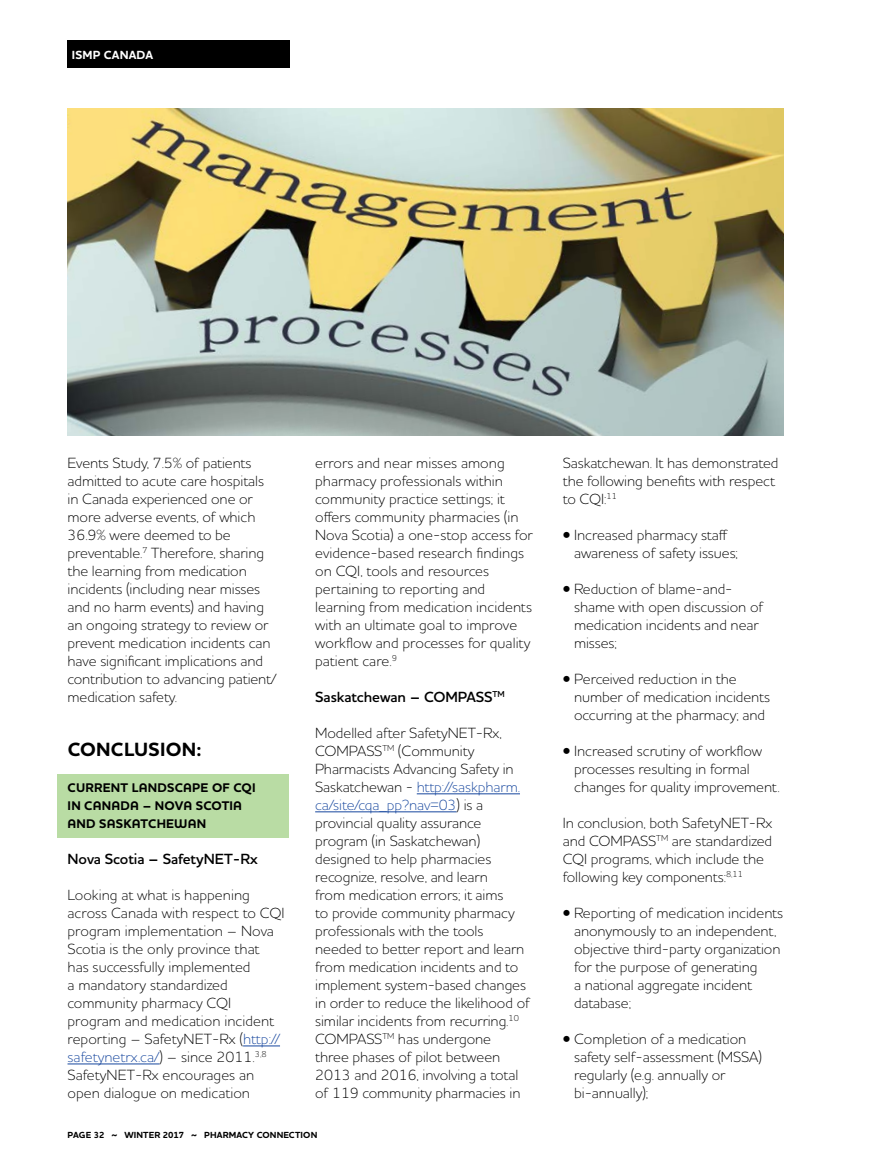
<style>
.page{position:relative;width:878px;height:1175px;background:#fff}
.page>*{position:absolute;margin:0;border:0;box-sizing:border-box;transform-origin:0 0}
.t1{font:700 19.5px "Houschka Pro";letter-spacing:.015em;color:#000}
.t2{font:300 15px/18px "Houschka Pro";letter-spacing:-.005em;color:#000}
.t3{font:600 15px "Houschka Pro";letter-spacing:-.005em;color:#000}
.t4{font:700 12.75px/18px "Houschka Pro";letter-spacing:.015em;color:#000}
.t5{font:700 12px "Houschka Pro";letter-spacing:.01em;color:#fff}
.t6{font:700 9px "Houschka Pro";letter-spacing:.015em;color:#000}
.s1{color:#17479e}
</style>
<div class="page">
<div style="left:68px;top:40px;width:222px;height:28px;background:#000"></div>
<div style="left:57px;top:774px;width:231px;height:63px;background:#b9dca4"></div>
<hr style="left:243px;top:1045px;width:37px;height:1px;background:#17479e">
<hr style="left:68px;top:1063px;width:91px;height:1px;background:#17479e">
<hr style="left:417px;top:793px;width:103px;height:1px;background:#17479e">
<hr style="left:315px;top:811px;width:141px;height:1px;background:#17479e">
<img style="left:68px;top:108px;width:716px;height:327px">
<p class="t5" style="left:72px;top:47px;width:83px">ISMP CANADA</p>
<p class="t2" style="left:67px;top:454px;width:210px">Events Study, 7.5% of patients admitted to acute care hospitals in Canada experienced one or more adverse events, of which<br>36.9% were deemed to be preventable.<sup>7</sup> Therefore, sharing the learning from medication incidents (including near misses and no harm events) and having an ongoing strategy to review or prevent medication incidents can have significant implications and contribution to advancing patient/ medication safety.</p>
<h1 class="t1" style="left:68px;top:737px;width:135px">CONCLUSION:</h1>
<p class="t4" style="left:68px;top:779px;width:189px">CURRENT LANDSCAPE OF CQI<br>IN CANADA – NOVA SCOTIA<br>AND SASKATCHEWAN</p>
<p class="t3" style="left:68px;top:849px;width:192px">Nova Scotia – SafetyNET-Rx</p>
<p class="t2" style="left:68px;top:886px;width:218px">Looking at what is happening across Canada with respect to CQI program implementation – Nova<br>Scotia is the only province that has successfully implemented<br>a mandatory standardized community pharmacy CQI program and medication incident reporting – SafetyNET-Rx (<span class="s1">http:// safetynetrx.ca/</span>) – since 2011.<sup>3,8<br></sup>SafetyNET-Rx encourages an open dialogue on medication</p>
<p class="t2" style="left:315px;top:454px;width:219px">errors and near misses among pharmacy professionals within community practice settings; it offers community pharmacies (in<br>Nova Scotia) a one-stop access for evidence-based research findings on CQI, tools and resources pertaining to reporting and learning from medication incidents with an ultimate goal to improve workflow and processes for quality patient care.<sup>9</sup></p>
<p class="t3" style="left:315px;top:687px;width:191px">Saskatchewan – COMPASS<sup>TM</sup></p>
<p class="t2" style="left:315px;top:724px;width:216px">Modelled after SafetyNET-Rx,<br>COMPASS<sup>TM</sup> (Community<br>Pharmacists Advancing Safety in<br>Saskatchewan - <span class="s1">http://saskpharm. ca/site/cqa_pp?nav=03</span>) is a provincial quality assurance program (in Saskatchewan) designed to help pharmacies recognize, resolve, and learn<br>from medication errors; it aims<br>to provide community pharmacy professionals with the tools needed to better report and learn from medication incidents and to implement system-based changes in order to reduce the likelihood of similar incidents from recurring.<sup>10<br></sup>COMPASS<sup>TM</sup> has undergone<br>three phases of pilot between<br>2013 and 2016, involving a total of 119 community pharmacies in</p>
<p class="t6" style="left:68px;top:1129px;width:251px">PAGE 32 ~ WINTER 2017 ~ PHARMACY CONNECTION</p>
<p class="t2" style="left:562px;top:454px;width:217px">Saskatchewan. It has demonstrated the following benefits with respect to CQI:<sup>11</sup></p>
<p class="t2" style="left:574px;top:526px;width:165px;text-indent:-11px">• Increased pharmacy staff awareness of safety issues;</p>
<p class="t2" style="left:574px;top:580px;width:191px;text-indent:-11px">• Reduction of blame-and&shy;shame with open discussion of medication incidents and near misses;</p>
<p class="t2" style="left:574px;top:670px;width:197px;text-indent:-11px">• Perceived reduction in the number of medication incidents occurring at the pharmacy; and</p>
<p class="t2" style="left:574px;top:742px;width:207px;text-indent:-11px">• Increased scrutiny of workflow processes resulting in formal changes for quality improvement.</p>
<p class="t2" style="left:562px;top:814px;width:211px">In conclusion, both SafetyNET-Rx and COMPASS<sup>TM</sup> are standardized<br>CQI programs, which include the following key components:<sup>8,11</sup></p>
<p class="t2" style="left:574px;top:904px;width:210px;text-indent:-11px">• Reporting of medication incidents anonymously to an independent, objective third-party organization for the purpose of generating<br>a national aggregate incident database;</p>
<p class="t2" style="left:574px;top:1030px;width:189px;text-indent:-11px">• Completion of a medication safety self-assessment (MSSA) regularly (e.g. annually or bi-annually);</p>
</div>
